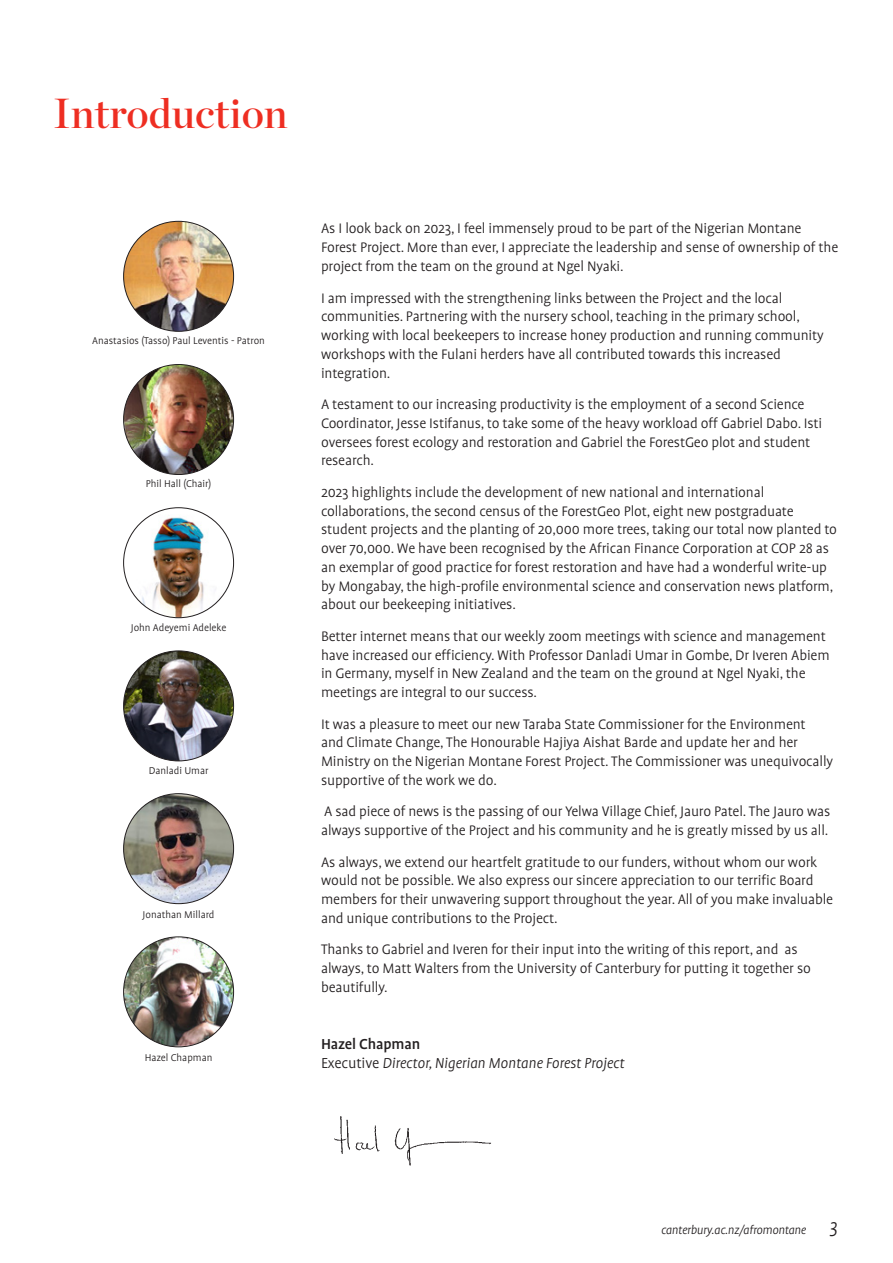
<style>
.page{position:relative;width:893px;height:1263px;background:#fff}
.page>*{position:absolute;margin:0;border:0;box-sizing:border-box;transform-origin:0 0}
.t1{font:42px "Chronicle Display Semi";color:#ee2e22}
.Body{font:italic 300 16.5px/19.5px "Profile Pro";letter-spacing:-.01em;color:#231f20}
.Body-2{font:300 15.75px/18.8px "Profile Pro";letter-spacing:-.01em;color:#231f20}
.t2{font:italic 300 13.5px "Profile Pro";letter-spacing:-.02em;color:#231f20}
.t3{font:300 11.25px "Profile Pro";color:#231f20}
.s1{font-weight:500;font-style:normal}
.s2{font-style:normal}
.s3{font-size:21px}
</style>
<div class="page">
<img style="left:124px;top:221px;width:110px;height:110px;border-radius:55px">
<img style="left:124px;top:364px;width:110px;height:110px;border-radius:55px">
<img style="left:124px;top:508px;width:110px;height:110px;border-radius:55px">
<img style="left:124px;top:651px;width:110px;height:110px;border-radius:55px">
<img style="left:124px;top:937px;width:110px;height:110px">
<img style="left:124px;top:794px;width:110px;height:110px;border-radius:55px">
<img style="left:334px;top:1116px;width:157px;height:50px">
<h1 class="t1" style="left:53px;top:80px;width:236px">Introduction</h1>
<p class="t3" style="left:92px;top:335px;width:174px">Anastasios (Tasso) Paul Leventis - Patron</p>
<p class="t3" style="left:146px;top:478px;width:67px">Phil Hall (Chair)</p>
<p class="t3" style="left:131px;top:621px;width:97px">John Adeyemi Adeleke</p>
<p class="t3" style="left:149px;top:764px;width:61px">Danladi Umar</p>
<p class="t3" style="left:143px;top:908px;width:73px">Jonathan Millard</p>
<p class="t3" style="left:145px;top:1051px;width:69px">Hazel Chapman</p>
<p class="Body-2" style="left:321px;top:220px;width:519px">As I look back on 2023, I feel immensely proud to be part of the Nigerian Montane<br>Forest Project. More than ever, I appreciate the leadership and sense of ownership of the project from the team on the ground at Ngel Nyaki.</p>
<p class="Body-2" style="left:321px;top:289px;width:504px">I am impressed with the strengthening links between the Project and the local communities. Partnering with the nursery school, teaching in the primary school, working with local beekeepers to increase honey production and running community workshops with the Fulani herders have all contributed towards this increased integration.</p>
<p class="Body-2" style="left:321px;top:396px;width:503px">A testament to our increasing productivity is the employment of a second Science Coordinator, Jesse Istifanus, to take some of the heavy workload off Gabriel Dabo. Isti oversees forest ecology and restoration and Gabriel the ForestGeo plot and student research.</p>
<p class="Body-2" style="left:321px;top:483px;width:518px">2023 highlights include the development of new national and international collaborations, the second census of the ForestGeo Plot, eight new postgraduate student projects and the planting of 20,000 more trees, taking our total now planted to over 70,000. We have been recognised by the African Finance Corporation at COP 28 as an exemplar of good practice for forest restoration and have had a wonderful write-up by Mongabay, the high-profile environmental science and conservation news platform, about our beekeeping initiatives.</p>
<p class="Body-2" style="left:321px;top:627px;width:510px">Better internet means that our weekly zoom meetings with science and management have increased our efficiency. With Professor Danladi Umar in Gombe, Dr Iveren Abiem in Germany, myself in New Zealand and the team on the ground at Ngel Nyaki, the meetings are integral to our success.</p>
<p class="Body-2" style="left:321px;top:715px;width:514px">It was a pleasure to meet our new Taraba State Commissioner for the Environment<br>and Climate Change, The Honourable Hajiya Aishat Barde and update her and her Ministry on the Nigerian Montane Forest Project. The Commissioner was unequivocally supportive of the work we do.</p>
<p class="Body-2" style="left:321px;top:803px;width:511px">A sad piece of news is the passing of our Yelwa Village Chief, Jauro Patel. The Jauro was always supportive of the Project and his community and he is greatly missed by us all.</p>
<p class="Body-2" style="left:321px;top:853px;width:514px">As always, we extend our heartfelt gratitude to our funders, without whom our work would not be possible. We also express our sincere appreciation to our terrific Board members for their unwavering support throughout the year. All of you make invaluable and unique contributions to the Project.</p>
<p class="Body-2" style="left:321px;top:941px;width:491px">Thanks to Gabriel and Iveren for their input into the writing of this report, and as always, to Matt Walters from the University of Canterbury for putting it together so beautifully.</p>
<p class="Body" style="left:321px;top:1035px;width:305px"><span class="s1">Hazel Chapman<br></span><span class="s2">Executive</span> Director, Nigerian Montane Forest Project</p>
<p class="t2" style="left:661px;top:1222px;width:178px">canterbury.ac.nz/afromontane <span class="s3">3</span></p>
</div>
